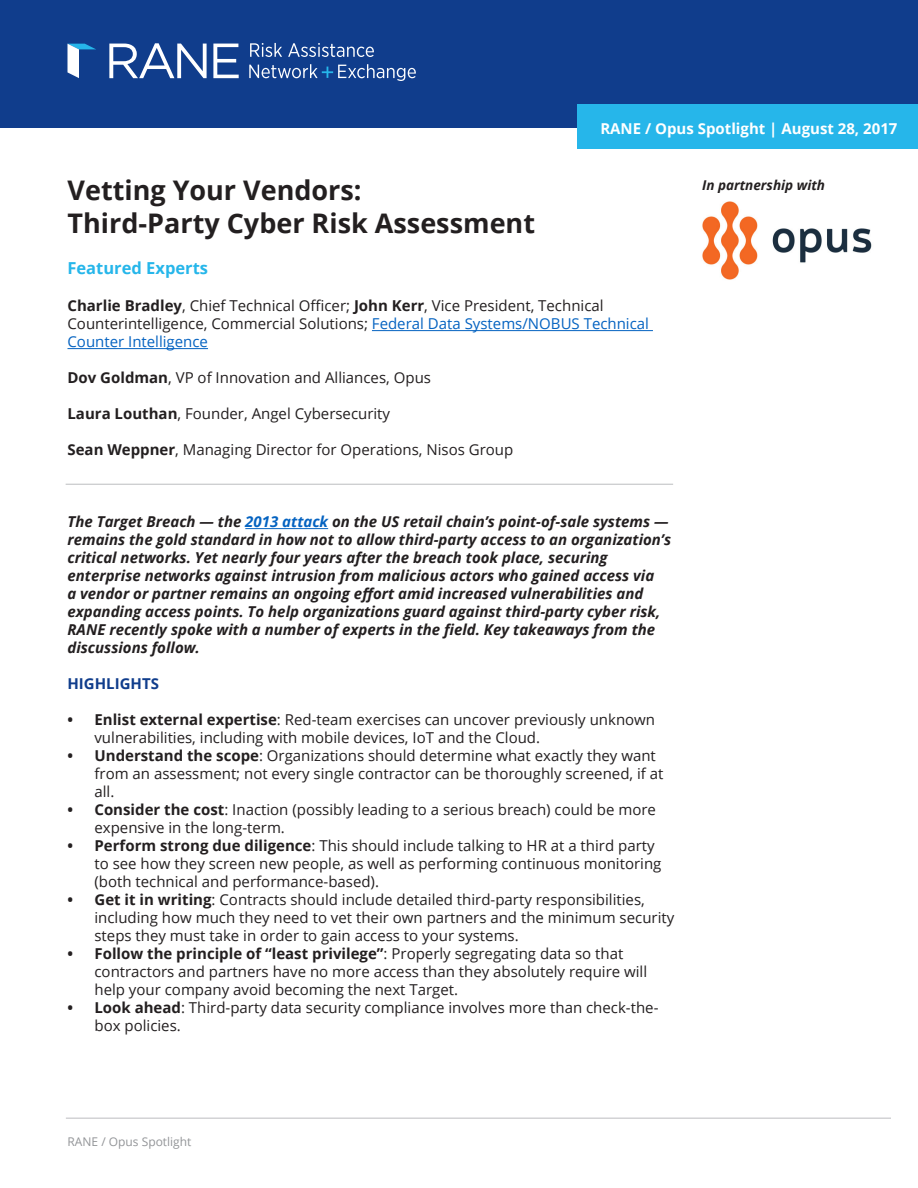
<style>
.page{position:relative;width:918px;height:1188px;background:#fff}
.page>*{position:absolute;margin:0;border:0;box-sizing:border-box;transform-origin:0 0}
.t1{font:700 27px/33px "Open Sans";color:#231f20}
.t2{font:700 16.5px "Open Sans";color:#26b6ea}
.t3{font:15px/18px "Open Sans";color:#231f20}
.t4{font:italic 700 15px/18px "Open Sans";color:#231f20}
.t5{font:700 15px "Open Sans";color:#fff}
.t6{font:700 15px "Open Sans";color:#103d8c}
.t7{font:italic 700 13.5px "Open Sans";color:#231f20}
.t8{font:12px "Open Sans";color:#939598}
.s1{font-weight:700}
.s2{color:#0563c1}
</style>
<div class="page">
<hr style="left:66px;top:1118px;width:825px;height:1px;background:#bcbdc0">
<hr style="left:372px;top:330px;width:281px;height:1px;background:#0563c1">
<hr style="left:68px;top:348px;width:140px;height:1px;background:#0563c1">
<hr style="left:245px;top:528px;width:83px;height:1px;background:#0563c1">
<div style="left:0;top:0;width:918px;height:128px;background:#103d8c"></div>
<svg style="left:109px;top:43px;width:98px;height:35px"></svg>
<svg style="left:213px;top:44px;width:26px;height:34px"></svg>
<svg style="left:68px;top:44px;width:28px;height:34px"></svg>
<svg style="left:250px;top:43px;width:32px;height:14px"></svg>
<svg style="left:288px;top:43px;width:86px;height:14px"></svg>
<svg style="left:249px;top:64px;width:167px;height:17px"></svg>
<div style="left:578px;top:105px;width:340px;height:44px;background:#26b6ea"></div>
<img style="left:702px;top:201px;width:170px;height:79px">
<hr style="left:66px;top:484px;width:607px;height:1px;background:#bcbdc0">
<p class="t5" style="left:600px;top:117px;width:299px">RANE / Opus Spotlight | August 28, 2017</p>
<h1 class="t1" style="left:68px;top:173px;width:469px">Vetting Your Vendors:<br>Third-Party Cyber Risk Assessment</h1>
<p class="t2" style="left:68px;top:256px;width:142px">Featured Experts</p>
<p class="t3" style="left:68px;top:297px;width:583px"><span class="s1">Charlie Bradley</span>, Chief Technical Officer; <span class="s1">John Kerr</span>, Vice President, Technical<br>Counterintelligence, Commercial Solutions; <span class="s2">Federal Data Systems/NOBUS Technical<br>Counter Intelligence</span></p>
<p class="t3" style="left:68px;top:369px;width:365px"><span class="s1">Dov Goldman</span>, VP of Innovation and Alliances, Opus</p>
<p class="t3" style="left:68px;top:405px;width:324px"><span class="s1">Laura Louthan</span>, Founder, Angel Cybersecurity</p>
<p class="t3" style="left:68px;top:441px;width:447px"><span class="s1">Sean Weppner</span>, Managing Director for Operations, Nisos Group</p>
<p class="t4" style="left:67px;top:513px;width:605px">The Target Breach — the <span class="s2">2013 attack</span> on the US retail chain’s point-of-sale systems — remains the gold standard in how not to allow third-party access to an organization’s critical networks. Yet nearly four years after the breach took place, securing enterprise networks against intrusion from malicious actors who gained access via<br>a vendor or partner remains an ongoing effort amid increased vulnerabilities and expanding access points. To help organizations guard against third-party cyber risk, RANE recently spoke with a number of experts in the field. Key takeaways from the discussions follow.</p>
<p class="t6" style="left:67px;top:673px;width:93px">HIGHLIGHTS</p>
<p class="t3" style="left:94px;top:711px;width:562px;text-indent:-27px"><span class="s1">• Enlist external expertise</span>: Red-team exercises can uncover previously unknown vulnerabilities, including with mobile devices, IoT and the Cloud.</p>
<p class="t3" style="left:94px;top:747px;width:571px;text-indent:-27px"><span class="s1">• Understand the scope</span>: Organizations should determine what exactly they want from an assessment; not every single contractor can be thoroughly screened, if at all.</p>
<p class="t3" style="left:94px;top:801px;width:563px;text-indent:-27px"><span class="s1">• Consider the cost</span>: Inaction (possibly leading to a serious breach) could be more expensive in the long-term.</p>
<p class="t3" style="left:94px;top:837px;width:568px;text-indent:-27px"><span class="s1">• Perform strong due diligence</span>: This should include talking to HR at a third party to see how they screen new people, as well as performing continuous monitoring (both technical and performance-based).</p>
<p class="t3" style="left:94px;top:891px;width:581px;text-indent:-27px"><span class="s1">• Get it in writing</span>: Contracts should include detailed third-party responsibilities, including how much they need to vet their own partners and the minimum security steps they must take in order to gain access to your systems.</p>
<p class="t3" style="left:94px;top:945px;width:554px;text-indent:-27px"><span class="s1">• Follow the principle of “least privilege”</span>: Properly segregating data so that contractors and partners have no more access than they absolutely require will help your company avoid becoming the next Target.</p>
<p class="t3" style="left:94px;top:999px;width:566px;text-indent:-27px"><span class="s1">• Look ahead</span>: Third-party data security compliance involves more than check-the&shy;box policies.</p>
<p class="t7" style="left:702px;top:175px;width:125px">In partnership with</p>
<p class="t8" style="left:68px;top:1134px;width:125px">RANE / Opus Spotlight</p>
</div>
